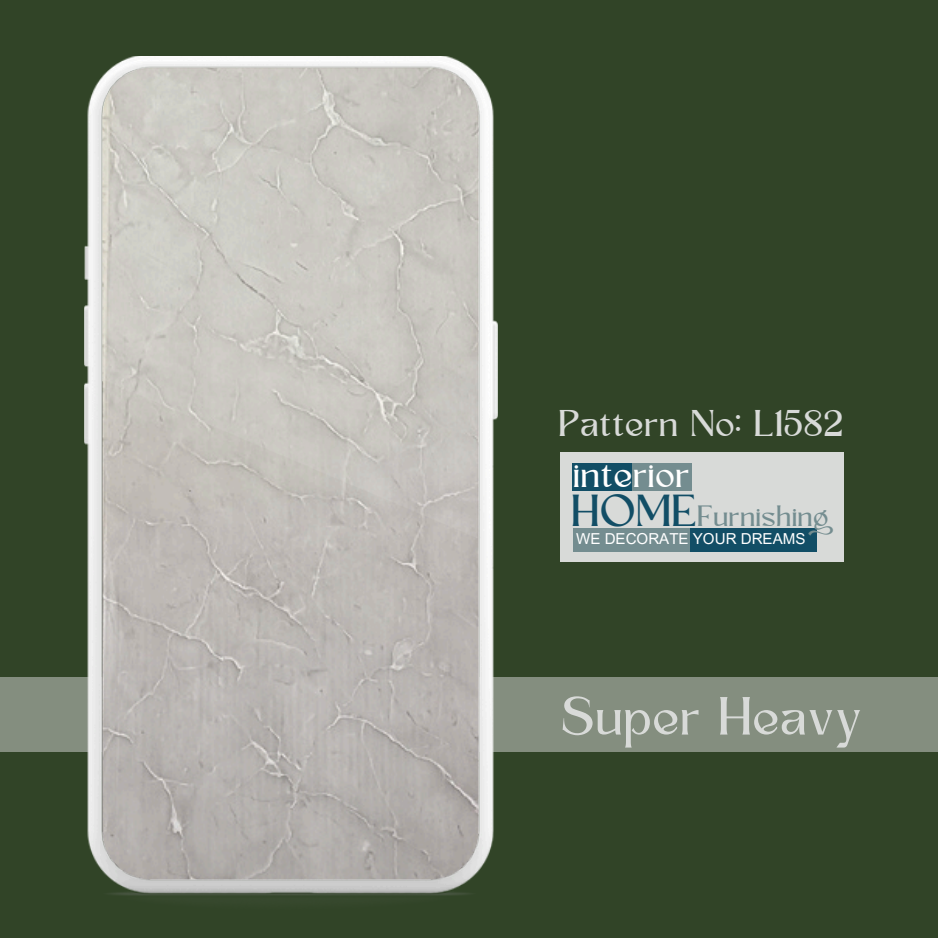
<style>
.page{position:relative;width:938px;height:938px;background:#fff}
.page>*{position:absolute;margin:0;border:0;box-sizing:border-box;transform-origin:0 0}
.t1{font:50px "Kingred Serif";color:#d8dad8}
.t2{font:41.75px "Kingred Serif";color:#124e66}
.t3{font:35px "Kingred Serif";color:#fff}
.t4{font:34.75px "Kingred Serif";color:#d8dad8}
.t5{font:27.5px "Kingred Serif";color:#748d90}
.t6{font:15px "Arial MT Pro";color:#fff}
</style>
<div class="page">
<div style="left:0;top:0;width:938px;height:937px;background:#314427"></div>
<div style="left:0;top:677px;width:938px;height:74px;background:#848e7f"></div>
<img style="left:84px;top:56px;width:413px;height:840px">
<div style="left:560px;top:452px;width:284px;height:110px;background:#d8dad8"></div>
<div style="left:690px;top:528px;width:126px;height:24px;background:#124e66"></div>
<div style="left:573px;top:528px;width:117px;height:24px;background:#748d90"></div>
<div style="left:572px;top:463px;width:60px;height:27px;background:#124e66"></div>
<div style="left:632px;top:463px;width:59px;height:27px;background:#748d90"></div>
<h3 class="t4" style="left:560px;top:410px;width:286px">Pattern No: L1582</h3>
<p class="t3" style="left:574px;top:461px;width:119px">interior</p>
<h4 class="t2" style="left:573px;top:494px;width:127px">HOME</h4>
<h2 class="t5" style="left:698px;top:506px;width:133px">Furnishing</h2>
<h3 class="t6" style="left:576px;top:533px;width:231px">WE DECORATE YOUR DREAMS</h3>
<h1 class="t1" style="left:562px;top:697px;width:303px">Super Heavy</h1>
</div>
